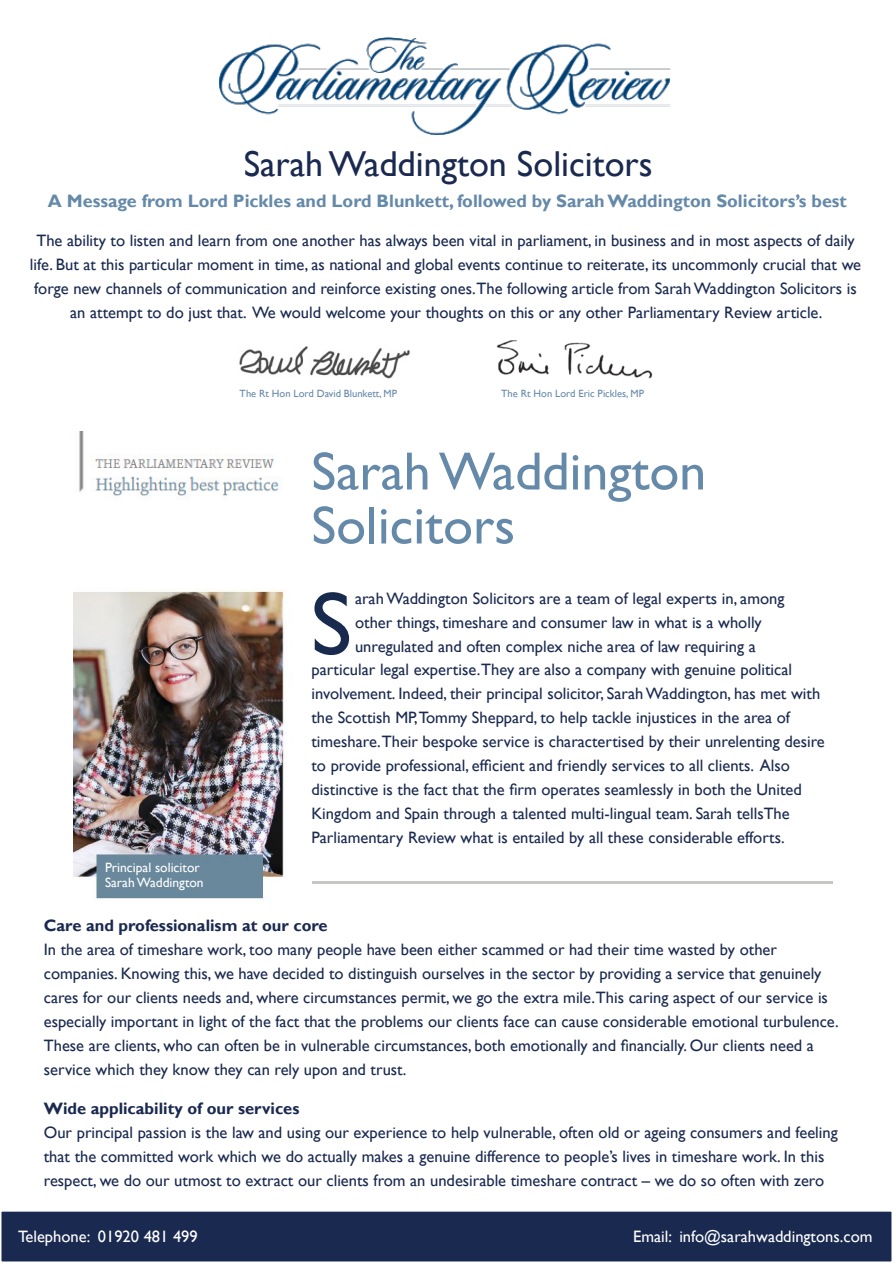
<style>
.page{position:relative;width:893px;height:1263px;background:#fff}
.page>*{position:absolute;margin:0;border:0;box-sizing:border-box;transform-origin:0 0}
.t1{font:90px "Gill Sans";color:#192a4f}
.t2{font:54px/54px "Gill Sans";color:#6589a9}
.t3{font:36px "Gill Sans";color:#1a294f}
.t4{font:700 18px "Gill Sans";color:#6589a9}
.t5{font:16.5px/24px "Gill Sans";color:#1a294f}
.t6{font:700 16.5px "Gill Sans";color:#1a294f}
.t7{font:16.5px "Gill Sans";color:#fff}
.t8{font:13.5px "Gill Sans";color:#fff}
.t9{font:10.5px "Gill Sans";color:#6589a9}
</style>
<div class="page">
<div style="left:1px;top:1211px;width:891px;height:51px;background:#1a2950"></div>
<div style="left:0;top:1210px;width:893px;height:53px;border:2px solid #fff"></div>
<img style="left:219px;top:37px;width:451px;height:97px">
<img style="left:239px;top:346px;width:171px;height:33px">
<img style="left:496px;top:340px;width:157px;height:39px">
<img style="left:79px;top:432px;width:200px;height:68px">
<img style="left:74px;top:590px;width:211px;height:310px">
<hr style="left:312px;top:881px;width:521px;height:3px;background:#c6c6c5">
<p class="t3" style="left:244px;top:143px;width:410px">Sarah Waddington Solicitors</p>
<p class="t4" style="left:48px;top:190px;width:801px">A Message from Lord Pickles and Lord Blunkett, followed by Sarah Waddington Solicitors’s best</p>
<p class="t5" style="left:30px;top:229px;width:833px;text-align:center">The ability to listen and learn from one another has always been vital in parliament, in business and in most aspects of daily life. But at this particular moment in time, as national and global events continue to reiterate, its uncommonly crucial that we forge new channels of communication and reinforce existing ones.The following article from Sarah Waddington Solicitors is an attempt to do just that. We would welcome your thoughts on this or any other Parliamentary Review article.</p>
<p class="t9" style="left:240px;top:387px;width:159px">The Rt Hon Lord David Blunkett, MP</p>
<p class="t9" style="left:501px;top:387px;width:144px">The Rt Hon Lord Eric Pickles, MP</p>
<p class="t2" style="left:311px;top:445px;width:396px">Sarah Waddington<br>Solicitors</p>
<p class="t8" style="left:105px;top:859px;width:96px">Principal solicitor</p>
<p class="t8" style="left:105px;top:874px;width:100px">Sarah Waddington</p>
<p class="t1" style="left:311px;top:572px;width:43px">S</p>
<p class="t5" style="left:355px;top:586px;width:431px">arah Waddington Solicitors are a team of legal experts in, among other things, timeshare and consumer law in what is a wholly</p>
<p class="t5" style="left:355px;top:634px;width:402px">unregulated and often complex niche area of law requiring a</p>
<p class="t5" style="left:311px;top:657px;width:515px">particular legal expertise.They are also a company with genuine political involvement. Indeed, their principal solicitor, Sarah Waddington, has met with the Scottish MP,Tommy Sheppard, to help tackle injustices in the area of timeshare.Their bespoke service is charactertised by their unrelenting desire to provide professional, efficient and friendly services to all clients. Also distinctive is the fact that the firm operates seamlessly in both the United Kingdom and Spain through a talented multi-lingual team. Sarah tellsThe Parliamentary Review what is entailed by all these considerable efforts.</p>
<p class="t6" style="left:44px;top:915px;width:285px">Care and professionalism at our core</p>
<p class="t5" style="left:44px;top:937px;width:796px">In the area of timeshare work, too many people have been either scammed or had their time wasted by other companies. Knowing this, we have decided to distinguish ourselves in the sector by providing a service that genuinely cares for our clients needs and, where circumstances permit, we go the extra mile.This caring aspect of our service is especially important in light of the fact that the problems our clients face can cause considerable emotional turbulence.<br>These are clients, who can often be in vulnerable circumstances, both emotionally and financially. Our clients need a service which they know they can rely upon and trust.</p>
<p class="t6" style="left:44px;top:1098px;width:257px">Wide applicability of our services</p>
<p class="t5" style="left:44px;top:1120px;width:795px">Our principal passion is the law and using our experience to help vulnerable, often old or ageing consumers and feeling that the committed work which we do actually makes a genuine difference to people’s lives in timeshare work. In this respect, we do our utmost to extract our clients from an undesirable timeshare contract – we do so often with zero</p>
<p class="t7" style="left:18px;top:1227px;width:181px">Telephone: 01920 481 499</p>
<p class="t7" style="left:633px;top:1227px;width:241px">Email: info@sarahwaddingtons.com</p>
</div>
